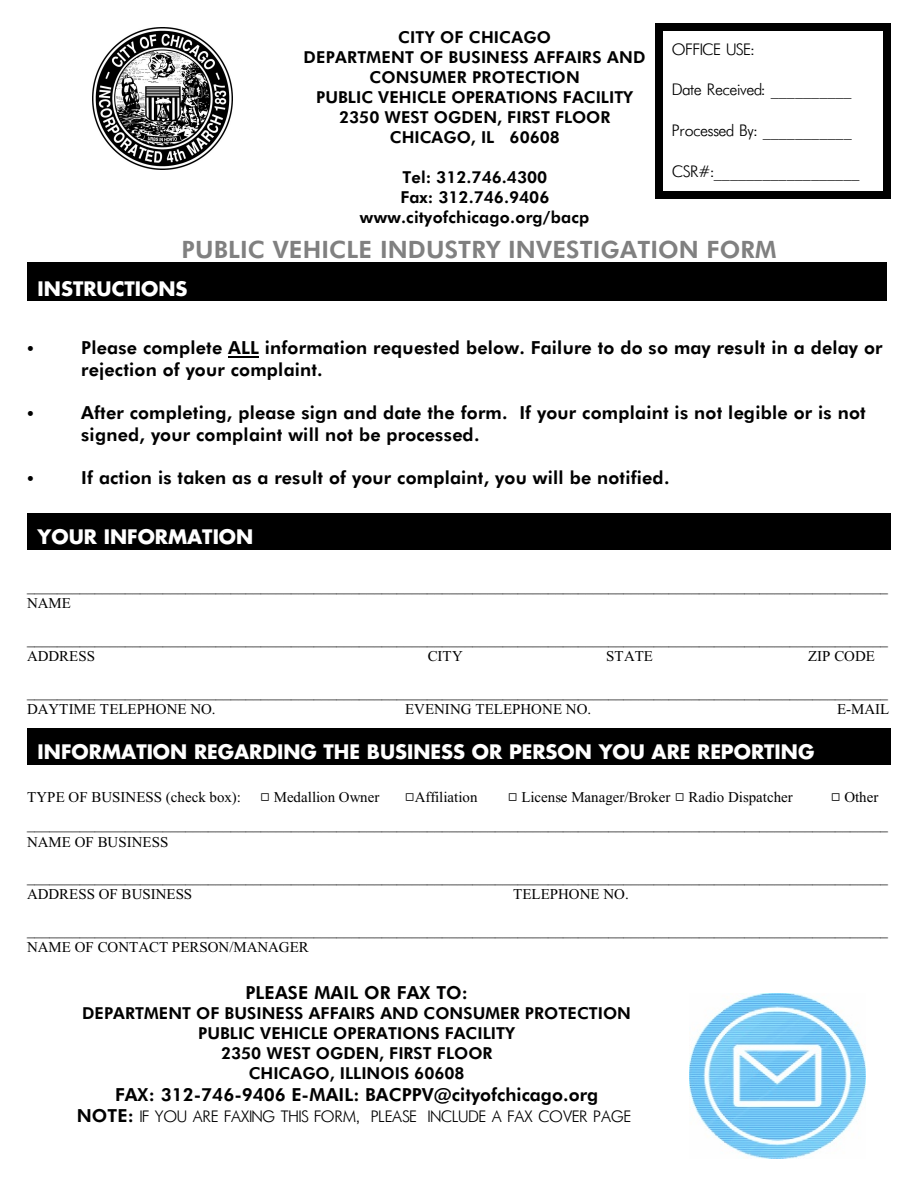
<style>
.page{position:relative;width:918px;height:1188px;background:#fff}
.page>*{position:absolute;margin:0;border:0;box-sizing:border-box;transform-origin:0 0}
.t1{font:800 24px "Futura BT";letter-spacing:.01em;color:#808080}
.t2{font:700 19.5px "Futura";color:#fff}
.t3{font:800 18px/21.6px "Futura BT";letter-spacing:.01em;color:#000}
.t4{font:300 18px "Futura";color:#000}
.t5{font:18px "WP Math A";color:#000}
.t6{font:800 16.5px/20px "Futura BT";color:#000;text-align:center}
.t7{font:800 16.5px "Futura BT";letter-spacing:.02em;color:#000}
.t8{font:15px "Times New Roman";color:#000}
.s1{font-family:"Futura";font-weight:300;font-style:italic}
</style>
<div class="page">
<hr style="left:228px;top:357px;width:31px;height:1px;background:#000">
<div style="left:656px;top:23px;width:7px;height:176px;background:#000"></div>
<div style="left:884px;top:23px;width:7px;height:176px;background:#000"></div>
<div style="left:656px;top:23px;width:235px;height:7px;background:#000"></div>
<div style="left:656px;top:192px;width:235px;height:7px;background:#000"></div>
<img style="left:92px;top:28px;width:141px;height:142px">
<div style="left:27px;top:263px;width:860px;height:38px;background:#000"></div>
<div style="left:27px;top:513px;width:864px;height:36px;background:#000"></div>
<div style="left:27px;top:728px;width:864px;height:36px;background:#000"></div>
<img style="left:689px;top:993px;width:176px;height:165px">
<p class="t6" style="left:398px;top:29px;width:154px">CITY OF CHICAGO</p>
<p class="t7" style="left:303px;top:50px;width:344px">DEPARTMENT OF BUSINESS AFFAIRS AND</p>
<p class="t6" style="left:316px;top:69px;width:318px">CONSUMER PROTECTION<br>PUBLIC VEHICLE OPERATIONS FACILITY<br>2350 WEST OGDEN, FIRST FLOOR<br>CHICAGO, IL 60608</p>
<p class="t6" style="left:360px;top:168px;width:231px">Tel: 312.746.4300<br>Fax: 312.746.9406 www.cityofchicago.org/bacp</p>
<p class="t4" style="left:672px;top:42px;width:83px">OFFICE USE:</p>
<p class="t4" style="left:672px;top:83px;width:181px">Date Received: __________</p>
<p class="t4" style="left:672px;top:124px;width:181px">Processed By: ___________</p>
<p class="t4" style="left:672px;top:164px;width:189px">CSR#:__________________</p>
<h3 class="t1" style="left:182px;top:239px;width:596px">PUBLIC VEHICLE INDUSTRY INVESTIGATION FORM</h3>
<p class="t2" style="left:38px;top:280px;width:151px">INSTRUCTIONS</p>
<p class="t5" style="left:27px;top:340px;width:9px">•</p>
<p class="t3" style="left:81px;top:338px;width:803px;line-height:22.2px">Please complete ALL information requested below. Failure to do so may result in a delay or rejection of your complaint.</p>
<p class="t5" style="left:27px;top:405px;width:9px">•</p>
<p class="t3" style="left:81px;top:404px;width:786px">After completing, please sign and date the form. If your complaint is not legible or is not signed, your complaint will not be processed.</p>
<p class="t5" style="left:27px;top:470px;width:9px">•</p>
<p class="t3" style="left:81px;top:469px;width:590px">If action is taken as a result of your complaint, you will be notified.</p>
<p class="t2" style="left:38px;top:528px;width:217px">YOUR INFORMATION</p>
<p class="t8" style="left:27px;top:580px;width:862px">__________________________________________________________________________________________________________________</p>
<p class="t8" style="left:27px;top:598px;width:45px">NAME</p>
<p class="t8" style="left:27px;top:633px;width:862px">__________________________________________________________________________________________________________________</p>
<p class="t8" style="left:27px;top:651px;width:69px">ADDRESS</p>
<p class="t8" style="left:428px;top:651px;width:37px">CITY</p>
<p class="t8" style="left:606px;top:651px;width:48px">STATE</p>
<p class="t8" style="left:808px;top:651px;width:68px">ZIP CODE</p>
<p class="t8" style="left:27px;top:686px;width:862px">__________________________________________________________________________________________________________________</p>
<p class="t8" style="left:27px;top:704px;width:190px">DAYTIME TELEPHONE NO.</p>
<p class="t8" style="left:405px;top:704px;width:188px">EVENING TELEPHONE NO.</p>
<p class="t8" style="left:837px;top:704px;width:54px">E-MAIL</p>
<p class="t2" style="left:38px;top:743px;width:778px">INFORMATION REGARDING THE BUSINESS OR PERSON YOU ARE REPORTING</p>
<p class="t8" style="left:27px;top:792px;width:215px">TYPE OF BUSINESS (check box):</p>
<p class="t8" style="left:274px;top:792px;width:107px">Medallion Owner</p>
<p class="t8" style="left:415px;top:792px;width:64px">Affiliation</p>
<p class="t8" style="left:521px;top:792px;width:273px">License Manager/Broker Radio Dispatcher</p>
<p class="t8" style="left:844px;top:792px;width:36px">Other</p>
<p class="t8" style="left:27px;top:836px;width:143px">NAME OF BUSINESS</p>
<p class="t8" style="left:27px;top:818px;width:862px">__________________________________________________________________________________________________________________</p>
<p class="t8" style="left:27px;top:871px;width:862px">__________________________________________________________________________________________________________________</p>
<p class="t8" style="left:27px;top:889px;width:167px">ADDRESS OF BUSINESS</p>
<p class="t8" style="left:513px;top:889px;width:117px">TELEPHONE NO.</p>
<p class="t8" style="left:27px;top:924px;width:862px">__________________________________________________________________________________________________________________</p>
<p class="t8" style="left:27px;top:942px;width:283px">NAME OF CONTACT PERSON/MANAGER</p>
<p class="t3" style="left:245px;top:984px;width:224px">PLEASE MAIL OR FAX TO:</p>
<p class="t6" style="left:82px;top:1005px;width:550px">DEPARTMENT OF BUSINESS AFFAIRS AND CONSUMER PROTECTION PUBLIC VEHICLE OPERATIONS FACILITY<br>2350 WEST OGDEN, FIRST FLOOR<br>CHICAGO, ILLINOIS 60608</p>
<p class="t3" style="left:77px;top:1085px;width:556px;text-align:center">FAX: 312-746-9406 E-MAIL: BACPPV@cityofchicago.org<br>NOTE: <span class="s1">IF YOU ARE FAXING THIS FORM, PLEASE INCLUDE A FAX COVER PAGE</span></p>
</div>
